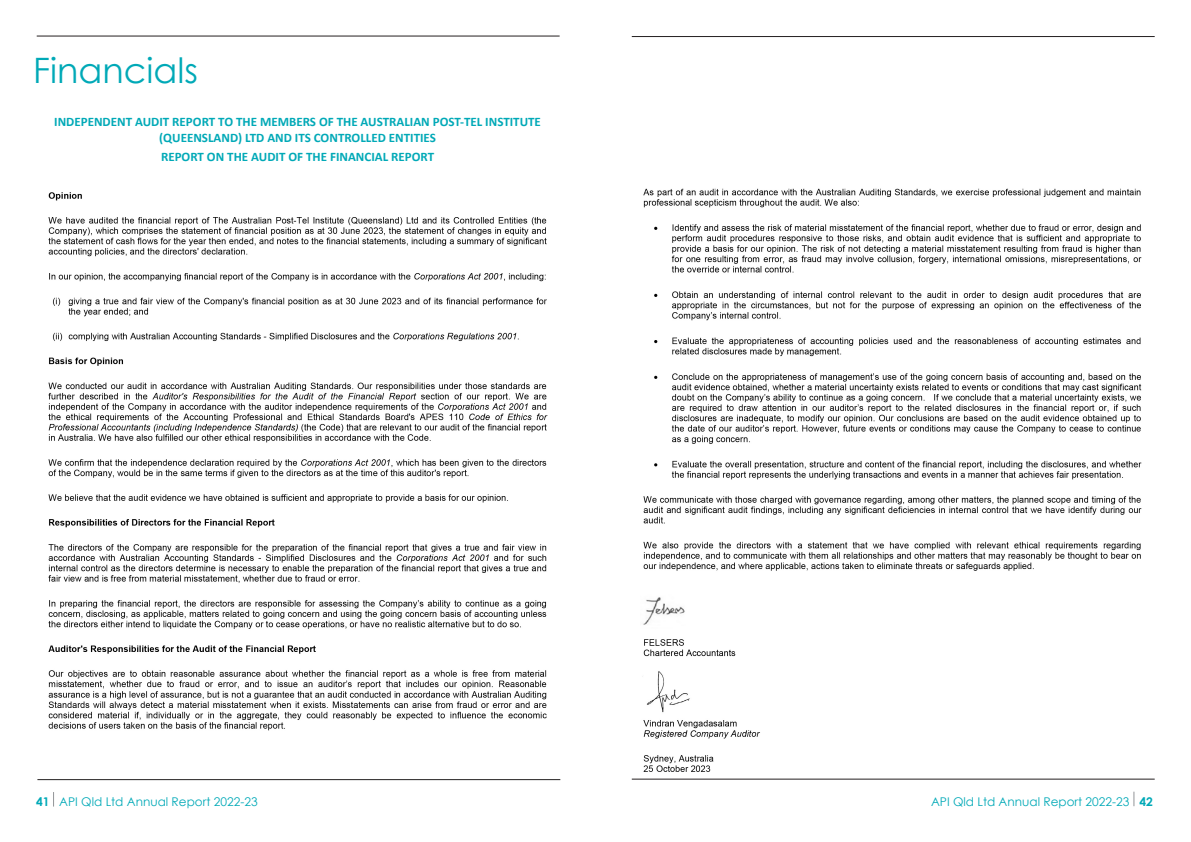
<style>
.page{position:relative;width:1191px;height:842px;background:#fff}
.page>*{position:absolute;margin:0;border:0;box-sizing:border-box;transform-origin:0 0}
.t1{font:35px "Century Gothic";color:#00a9b7}
.t2{font:700 13px/15.6px "Calibri";color:#00a9b7;text-align:center}
.t3{font:12px "Century Gothic";color:#00a9b7}
.t4{font:700 12px "Century Gothic";color:#00a9b7}
</style>
<div class="page">
<hr style="left:37px;top:36px;width:522px;height:1px;background:#231f20">
<hr style="left:632px;top:36px;width:522px;height:1px;background:#231f20">
<hr style="left:37px;top:779px;width:523px;height:1px;background:#231f20">
<hr style="left:632px;top:779px;width:522px;height:1px;background:#231f20">
<svg style="left:53px;top:792px;width:1px;height:14px"></svg>
<svg style="left:1133px;top:792px;width:1px;height:14px"></svg>
<img style="left:48px;top:192px;width:500px;height:539px">
<img style="left:643px;top:188px;width:499px;height:584px">
<h1 class="t1" style="left:33px;top:46px;width:166px">Financials</h1>
<p class="t2" style="left:54px;top:114px;width:488px">INDEPENDENT AUDIT REPORT TO THE MEMBERS OF THE AUSTRALIAN POST-TEL INSTITUTE (QUEENSLAND) LTD AND ITS CONTROLLED ENTITIES</p>
<p class="t2" style="left:161px;top:148px;width:275px">REPORT ON THE AUDIT OF THE FINANCIAL REPORT</p>
<p class="t4" style="left:36px;top:792px;width:15px">41</p>
<p class="t3" style="left:59px;top:793px;width:200px">API Qld Ltd Annual Report 2022-23</p>
<p class="t3" style="left:931px;top:793px;width:200px">API Qld Ltd Annual Report 2022-23</p>
<p class="t4" style="left:1139px;top:792px;width:15px">42</p>
</div>
